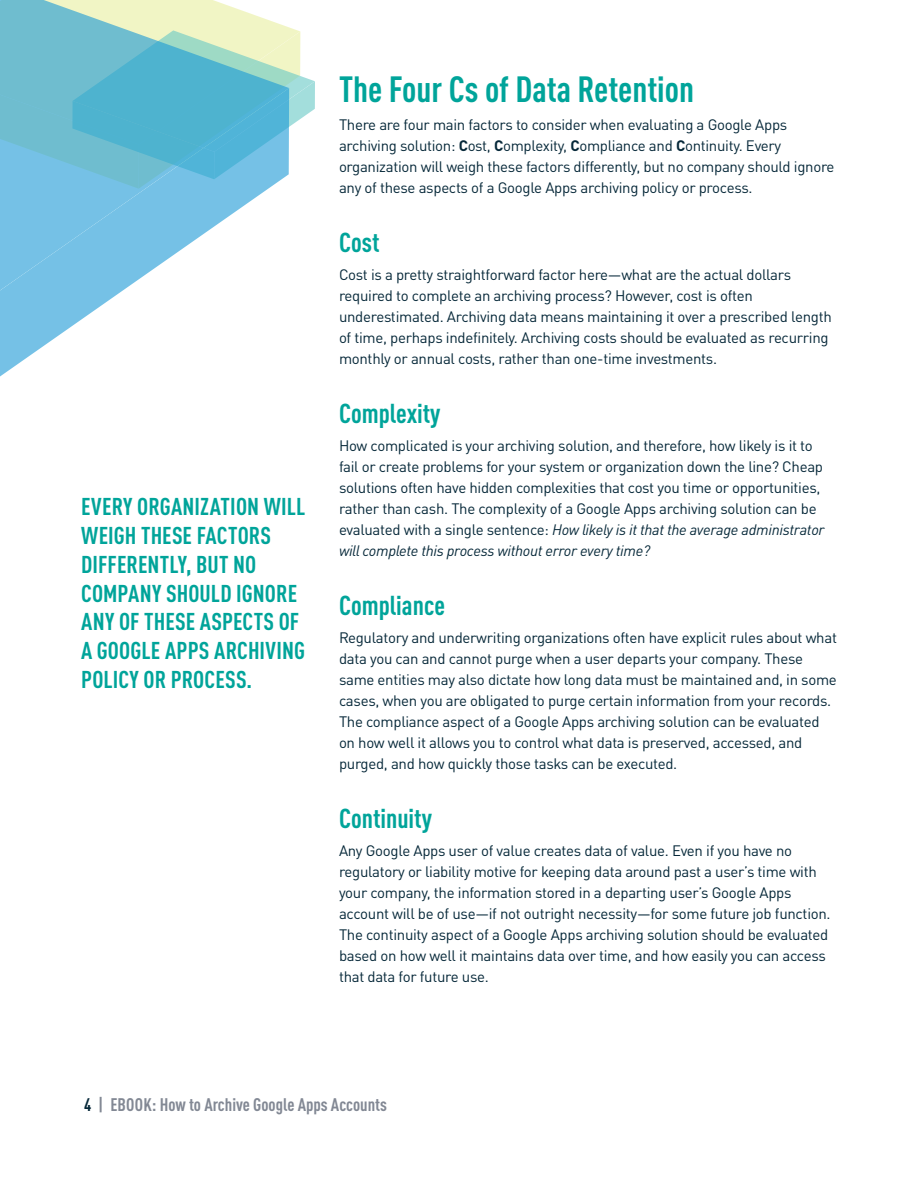
<style>
.page{position:relative;width:918px;height:1188px;background:#fff}
.page>*{position:absolute;margin:0;border:0;box-sizing:border-box;transform-origin:0 0}
.t1{font:700 condensed 36px "DINOT";color:#00a49a}
.t2{font:700 condensed 27px "DINOT";color:#00a49a}
.t3{font:700 condensed 24px/28.8px "DINOT";letter-spacing:.005em;color:#00a49a}
.t4{font:700 condensed 18px "DINOT";color:#828894}
.t5{font:15px/21px "DINOT";letter-spacing:-.02em;color:#062839}
.s1{font-weight:700}
.s2{font-style:italic}
.s3{color:#062839}
</style>
<div class="page">
<svg style="left:289px;top:27px;width:26px;height:100px"></svg>
<svg style="left:0;top:309px;width:96px;height:68px"></svg>
<svg style="left:0;top:0;width:289px;height:309px"></svg>
<h3 class="t3" style="left:81px;top:492px;width:226px">EVERY ORGANIZATION WILL<br>WEIGH THESE FACTORS<br>DIFFERENTLY, BUT NO<br>COMPANY SHOULD IGNORE<br>ANY OF THESE ASPECTS OF<br>A GOOGLE APPS ARCHIVING<br>POLICY OR PROCESS.</h3>
<h1 class="t1" style="left:339px;top:67px;width:357px">The Four Cs of Data Retention</h1>
<p class="t5" style="left:339px;top:113px;width:497px">There are four main factors to consider when evaluating a Google Apps archiving solution: <span class="s1">C</span>ost, <span class="s1">C</span>omplexity, <span class="s1">C</span>ompliance and <span class="s1">C</span>ontinuity. Every organization will weigh these factors differently, but no company should ignore any of these aspects of a Google Apps archiving policy or process.</p>
<h2 class="t2" style="left:339px;top:226px;width:42px">Cost</h2>
<p class="t5" style="left:339px;top:263px;width:494px">Cost is a pretty straightforward factor here—what are the actual dollars required to complete an archiving process? However, cost is often underestimated. Archiving data means maintaining it over a prescribed length of time, perhaps indefinitely. Archiving costs should be evaluated as recurring monthly or annual costs, rather than one-time investments.</p>
<h2 class="t2" style="left:339px;top:397px;width:103px">Complexity</h2>
<p class="t5" style="left:339px;top:435px;width:487px">How complicated is your archiving solution, and therefore, how likely is it to fail or create problems for your system or organization down the line? Cheap solutions often have hidden complexities that cost you time or opportunities, rather than cash. The complexity of a Google Apps archiving solution can be evaluated with a single sentence: <span class="s2">How likely is it that the average administrator will complete this process without error every time?</span></p>
<h2 class="t2" style="left:339px;top:589px;width:108px">Compliance</h2>
<p class="t5" style="left:339px;top:627px;width:500px">Regulatory and underwriting organizations often have explicit rules about what data you can and cannot purge when a user departs your company. These same entities may also dictate how long data must be maintained and, in some cases, when you are obligated to purge certain information from your records.<br>The compliance aspect of a Google Apps archiving solution can be evaluated on how well it allows you to control what data is preserved, accessed, and purged, and how quickly those tasks can be executed.</p>
<h2 class="t2" style="left:339px;top:802px;width:94px">Continuity</h2>
<p class="t5" style="left:339px;top:840px;width:493px">Any Google Apps user of value creates data of value. Even if you have no regulatory or liability motive for keeping data around past a user’s time with your company, the information stored in a departing user’s Google Apps account will be of use—if not outright necessity—for some future job function.<br>The continuity aspect of a Google Apps archiving solution should be evaluated based on how well it maintains data over time, and how easily you can access that data for future use.</p>
<p class="t4" style="left:84px;top:1093px;width:304px"><span class="s3">4</span> | EBOOK: How to Archive Google Apps Accounts</p>
</div>
